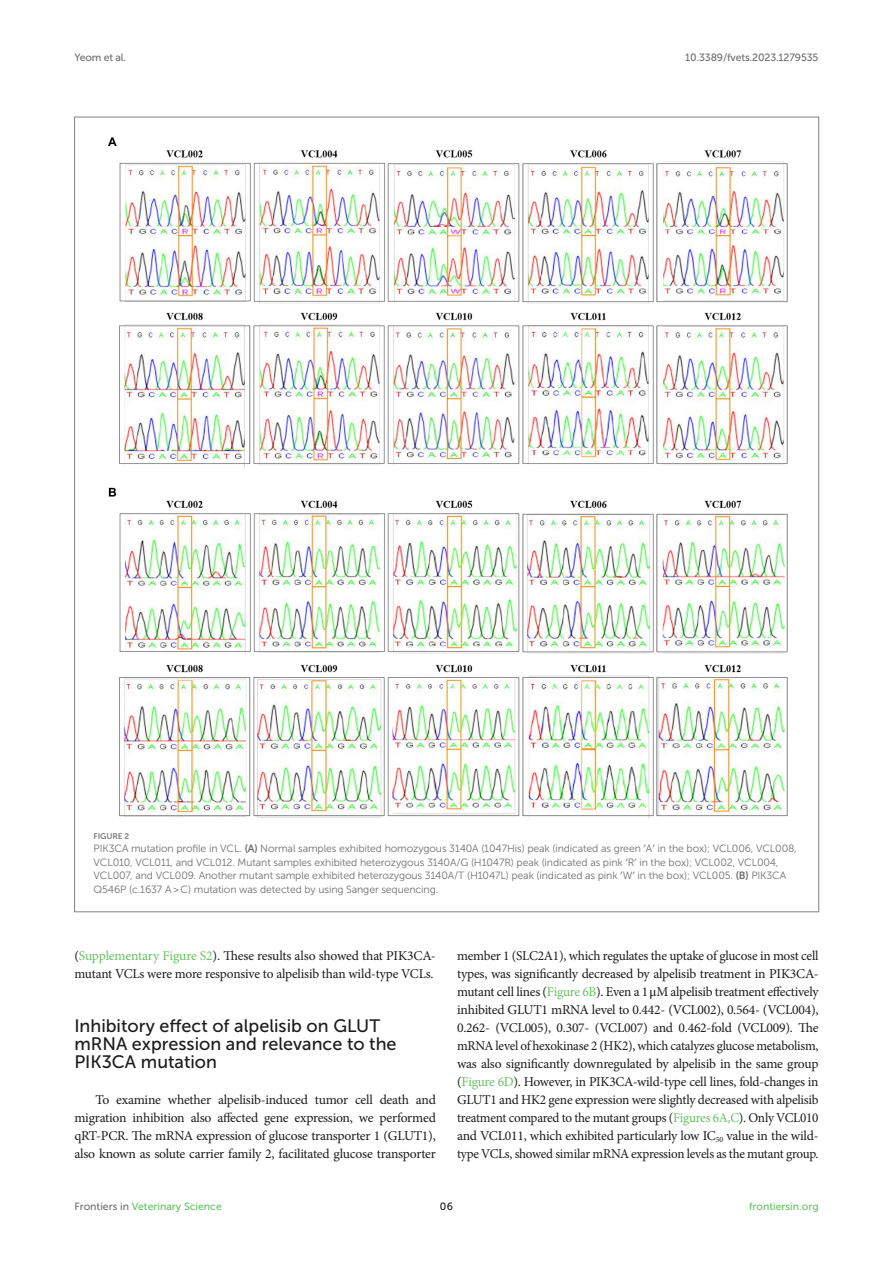
<style>
.page{position:relative;width:893px;height:1263px;background:#fff}
.page>*{position:absolute;margin:0;border:0;box-sizing:border-box;transform-origin:0 0}
.HEAD_2{font:18px/18px "Museo Sans 500";color:#1b1c1b}
.TEXT_FLUSH{font:13.5px/18px "Minion Pro";letter-spacing:-.02em;color:#1b1c1b;text-align:justify}
.FIG_LEG{font:10.5px/13.5px "Museo Sans 300";letter-spacing:-.01em;color:#706f70}
.t1{font:10.5px "Museo Sans 500";color:#65c161}
.t2{font:10.5px "Museo Sans 500";letter-spacing:-.015em;color:#706f70}
.t3{font:10.5px "Museo Sans 500";color:#1b1c1b}
.FIG_HD{font:8.25px "Museo Sans 700";letter-spacing:-.01em;color:#7e7f7f}
.s1{font-family:"Museo Sans 700"}
.s2{font-family:"Gentium Plus"}
.s3{color:#65c161}
.s4{font-family:"STIX General"}
.s5{color:#706f70}
</style>
<div class="page">
<img style="left:108px;top:137px;width:680px;height:681px">
<p class="t2" style="left:74px;top:51px;width:53px">Yeom et al.</p>
<p class="t2" style="left:685px;top:51px;width:135px">10.3389/fvets.2023.1279535</p>
<p class="FIG_HD" style="left:94px;top:831px;width:37px">FIGURE 2</p>
<p class="FIG_LEG" style="left:94px;top:842px;width:705px">PIK3CA mutation profile in VCL. <span class="s1">(A)</span> Normal samples exhibited homozygous 3140A (1047His) peak (indicated as green <span class="s2">′</span>A<span class="s2">′</span> in the box); VCL006, VCL008, VCL010, VCL011, and VCL012. Mutant samples exhibited heterozygous 3140A/G (H1047R) peak (indicated as pink <span class="s2">′</span>R<span class="s2">′</span> in the box); VCL002, VCL004, VCL007, and VCL009. Another mutant sample exhibited heterozygous 3140A/T (H1047L) peak (indicated as pink <span class="s2">′</span>W<span class="s2">′</span> in the box); VCL005. <span class="s1">(B)</span> PIK3CA Q546P (c.1637 A &gt; C) mutation was detected by using Sanger sequencing.</p>
<p class="TEXT_FLUSH" style="left:74px;top:947px;width:363px">(<span class="s3">Supplementary Figure S2</span>). These results also showed that PIK3CA&shy;mutant VCLs were more responsive to alpelisib than wild-type VCLs.</p>
<p class="HEAD_2" style="left:74px;top:1017px;width:324px">Inhibitory effect of alpelisib on GLUT mRNA expression and relevance to the<br>PIK3CA mutation</p>
<p class="TEXT_FLUSH" style="left:74px;top:1091px;width:363px;text-indent:21px">To examine whether alpelisib-induced tumor cell death and migration inhibition also affected gene expression, we performed qRT-PCR. The mRNA expression of glucose transporter 1 (GLUT1), also known as solute carrier family 2, facilitated glucose transporter</p>
<p class="TEXT_FLUSH" style="left:457px;top:947px;width:363px">member 1 (SLC2A1), which regulates the uptake of glucose in most cell types, was significantly decreased by alpelisib treatment in PIK3CA&shy;mutant cell lines (<span class="s3">Figure 6B</span>). Even a 1<span class="s4">μ</span>M alpelisib treatment effectively inhibited GLUT1 mRNA level to 0.442- (VCL002), 0.564- (VCL004), 0.262- (VCL005), 0.307- (VCL007) and 0.462-fold (VCL009). The mRNA level of hexokinase 2 (HK2), which catalyzes glucose metabolism, was also significantly downregulated by alpelisib in the same group (<span class="s3">Figure 6D</span>). However, in PIK3CA-wild-type cell lines, fold-changes in GLUT1 and HK2 gene expression were slightly decreased with alpelisib treatment compared to the mutant groups (<span class="s3">Figures 6A,C</span>). Only VCL010 and VCL011, which exhibited particularly low IC<sub>50</sub> value in the wild&shy;type VCLs, showed similar mRNA expression levels as the mutant group.</p>
<p class="t1" style="left:74px;top:1200px;width:149px"><span class="s5">Frontiers in</span> Veterinary Science</p>
<p class="t3" style="left:440px;top:1200px;width:15px">06</p>
<p class="t1" style="left:749px;top:1200px;width:71px">frontiersin.org</p>
</div>
